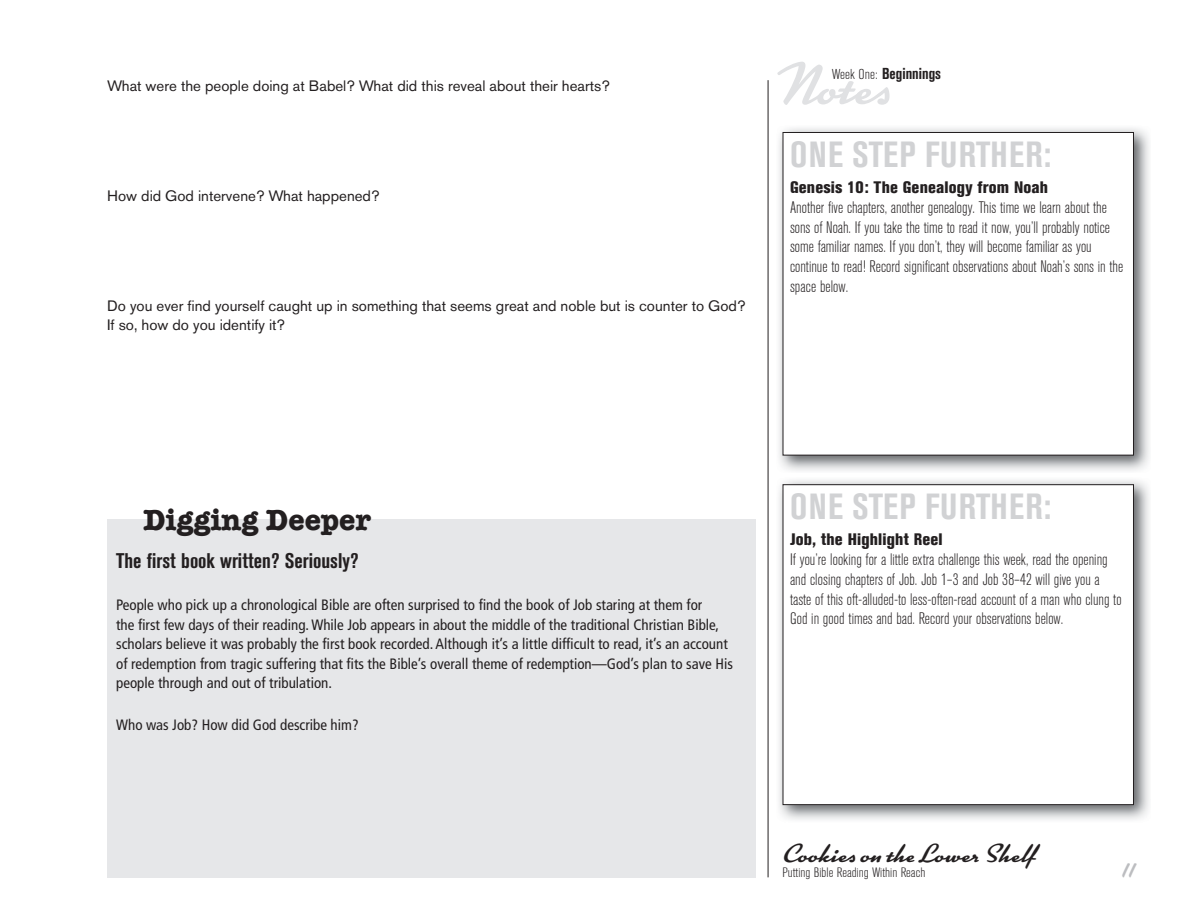
<style>
.page{position:relative;width:1187px;height:917px;background:#fff}
.page>*{position:absolute;margin:0;border:0;box-sizing:border-box;transform-origin:0 0}
.t1{font:58.5px "Kinescope";letter-spacing:.055em;color:#e0e1e3}
.t2{font:700 condensed 36px "Akzidenz Grotesk BE";letter-spacing:.035em;color:#d1d2d4}
.t3{font:700 30px "American Typewriter";color:#231f20}
.t4{font:27px "Kinescope";color:#bcbdc0}
.t5{font:25.5px "Kinescope";letter-spacing:.05em;color:#231f20;scale:1.1 1}
.t6{font:700 condensed 21px "Akzidenz Grotesk BE";color:#231f20}
.t7{font:300 condensed 16.5px/19.8px "Akzidenz Grotesk BE";color:#231f20}
.t8{font:800 condensed 16.5px "Akzidenz Grotesk BE";letter-spacing:.01em;color:#231f20}
.t9{font:700 condensed 15.75px "Akzidenz Grotesk BE";color:#231f20}
.t10{font:condensed 15px/19.5px "Frutiger";color:#231f20}
.t11{font:15px/19.5px "Akzidenz Grotesk BE";color:#231f20}
.t12{font:300 condensed 13.5px "Akzidenz Grotesk BE";color:#231f20;scale:1.1 1}
.s1{font-weight:300;font-size:14.25px}
</style>
<div class="page">
<hr style="left:767px;top:80px;width:1px;height:797px;background:#231f20">
<div style="left:107px;top:518px;width:648px;height:359px;background:#e6e7e9"></div>
<img style="left:779px;top:480px;width:370px;height:340px">
<div style="left:782px;top:484px;width:351px;height:320px;background:#fff"></div>
<img style="left:779px;top:128px;width:370px;height:343px">
<div style="left:782px;top:132px;width:351px;height:323px;background:#fff"></div>
<p class="t11" style="left:107px;top:76px;width:504px">What were the people doing at Babel? What did this reveal about their hearts?</p>
<p class="t11" style="left:107px;top:186px;width:274px">How did God intervene? What happened?</p>
<p class="t11" style="left:107px;top:295px;width:639px">Do you ever find yourself caught up in something that seems great and noble but is counter to God?<br>If so, how do you identify it?</p>
<h1 class="t1" style="left:781px;top:49px;width:110px">Notes</h1>
<p class="t9" style="left:831px;top:64px;width:111px"><span class="s1">Week One:</span> Beginnings</p>
<h2 class="t2" style="left:790px;top:133px;width:262px">ONE STEP FURTHER:</h2>
<p class="t8" style="left:790px;top:177px;width:259px">Genesis 10: The Genealogy from Noah</p>
<p class="t7" style="left:790px;top:197px;width:334px">Another five chapters, another genealogy. This time we learn about the sons of Noah. If you take the time to read it now, you’ll probably notice some familiar names. If you don’t, they will become familiar as you continue to read! Record significant observations about Noah’s sons in the space below.</p>
<h3 class="t3" style="left:143px;top:494px;width:229px">Digging Deeper</h3>
<p class="t6" style="left:116px;top:548px;width:244px">The first book written? Seriously?</p>
<p class="t10" style="left:116px;top:595px;width:618px">People who pick up a chronological Bible are often surprised to find the book of Job staring at them for<br>the first few days of their reading. While Job appears in about the middle of the traditional Christian Bible, scholars believe it was probably the first book recorded. Although it’s a little difficult to read, it’s an account of redemption from tragic suffering that fits the Bible’s overall theme of redemption—God’s plan to save His people through and out of tribulation.</p>
<p class="t10" style="left:116px;top:715px;width:244px">Who was Job? How did God describe him?</p>
<h2 class="t2" style="left:790px;top:485px;width:262px">ONE STEP FURTHER:</h2>
<p class="t8" style="left:790px;top:529px;width:154px">Job, the Highlight Reel</p>
<p class="t7" style="left:790px;top:549px;width:333px">If you’re looking for a little extra challenge this week, read the opening and closing chapters of Job. Job 1–3 and Job 38–42 will give you a taste of this oft-alluded-to less-often-read account of a man who clung to God in good times and bad. Record your observations below.</p>
<h3 class="t5" style="left:782px;top:838px;width:231px">Cookies on the Lower Shelf</h3>
<p class="t12" style="left:782px;top:865px;width:131px">Putting Bible Reading Within Reach</p>
<h3 class="t4" style="left:1120px;top:851px;width:15px">11</h3>
</div>
